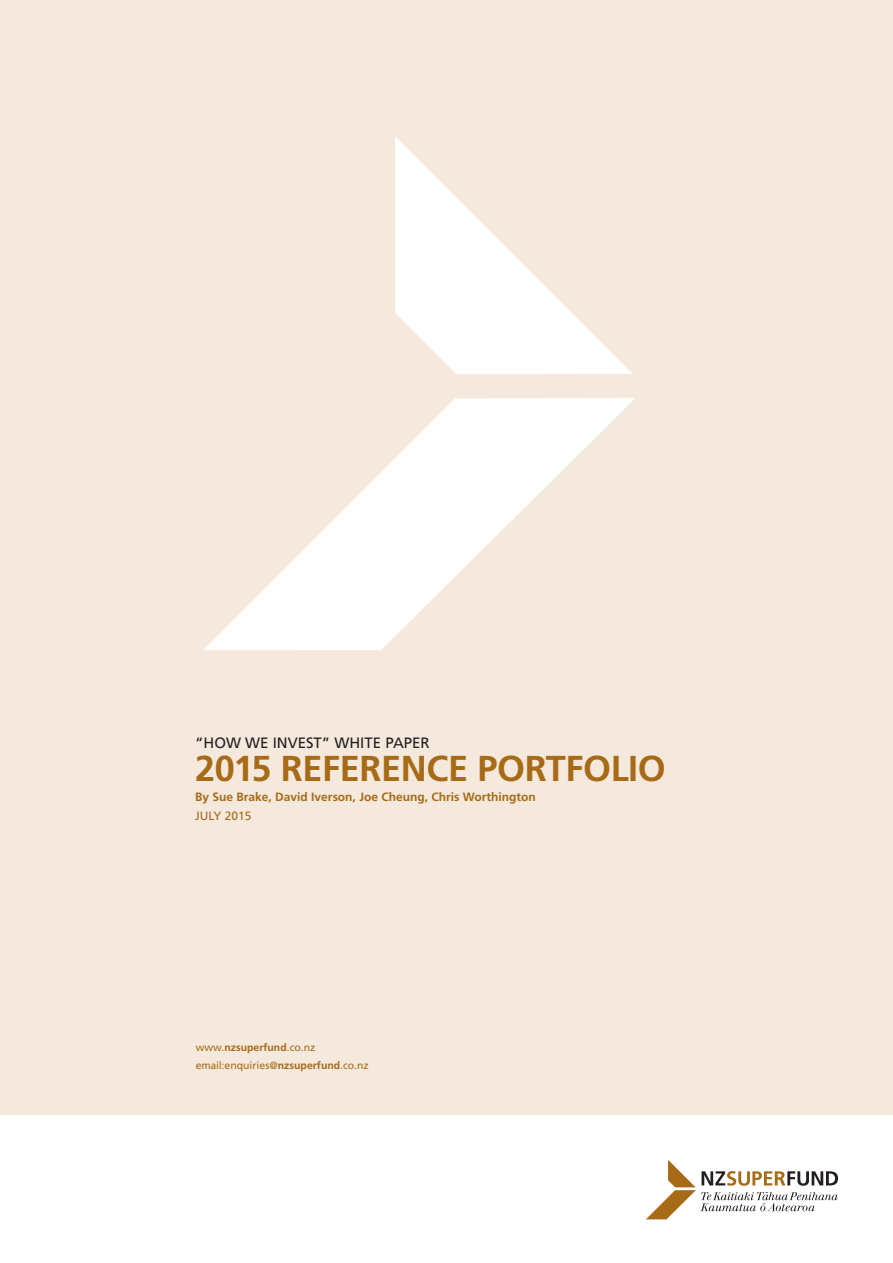
<style>
.page{position:relative;width:893px;height:1263px;background:#fff}
.page>*{position:absolute;margin:0;border:0;box-sizing:border-box;transform-origin:0 0}
.t1{font:700 36px "Frutiger";letter-spacing:-.01em;color:#a76a16}
.t2{font:15px "Frutiger";color:#231f20}
.t3{font:700 12px "Frutiger";color:#a76a16}
.t4{font:12px "Frutiger";color:#a76a16}
.t5{font:10.5px "Frutiger";color:#a76a16}
.t6{font:700 10.5px "Frutiger";color:#a76a16}
.s1{font-weight:400}
.s2{font-weight:700}
</style>
<div class="page">
<div style="left:0;top:0;width:893px;height:1114px;background:#f4e9dc"></div>
<svg style="left:395px;top:136px;width:238px;height:238px"></svg>
<svg style="left:204px;top:398px;width:431px;height:252px"></svg>
<svg style="left:646px;top:1160px;width:192px;height:59px"></svg>
<p class="t2" style="left:195px;top:734px;width:236px">“HOW WE INVEST” WHITE PAPER</p>
<p class="t1" style="left:195px;top:747px;width:472px">2015 REFERENCE PORTFOLIO</p>
<p class="t3" style="left:195px;top:790px;width:342px">By Sue Brake, David Iverson, Joe Cheung, Chris Worthington</p>
<p class="t4" style="left:195px;top:809px;width:58px">JULY 2015</p>
<p class="t6" style="left:196px;top:1041px;width:121px"><span class="s1">www.</span>nzsuperfund<span class="s1">.co.nz</span></p>
<p class="t5" style="left:196px;top:1059px;width:175px">email:enquiries@<span class="s2">nzsuperfund</span>.co.nz</p>
</div>
